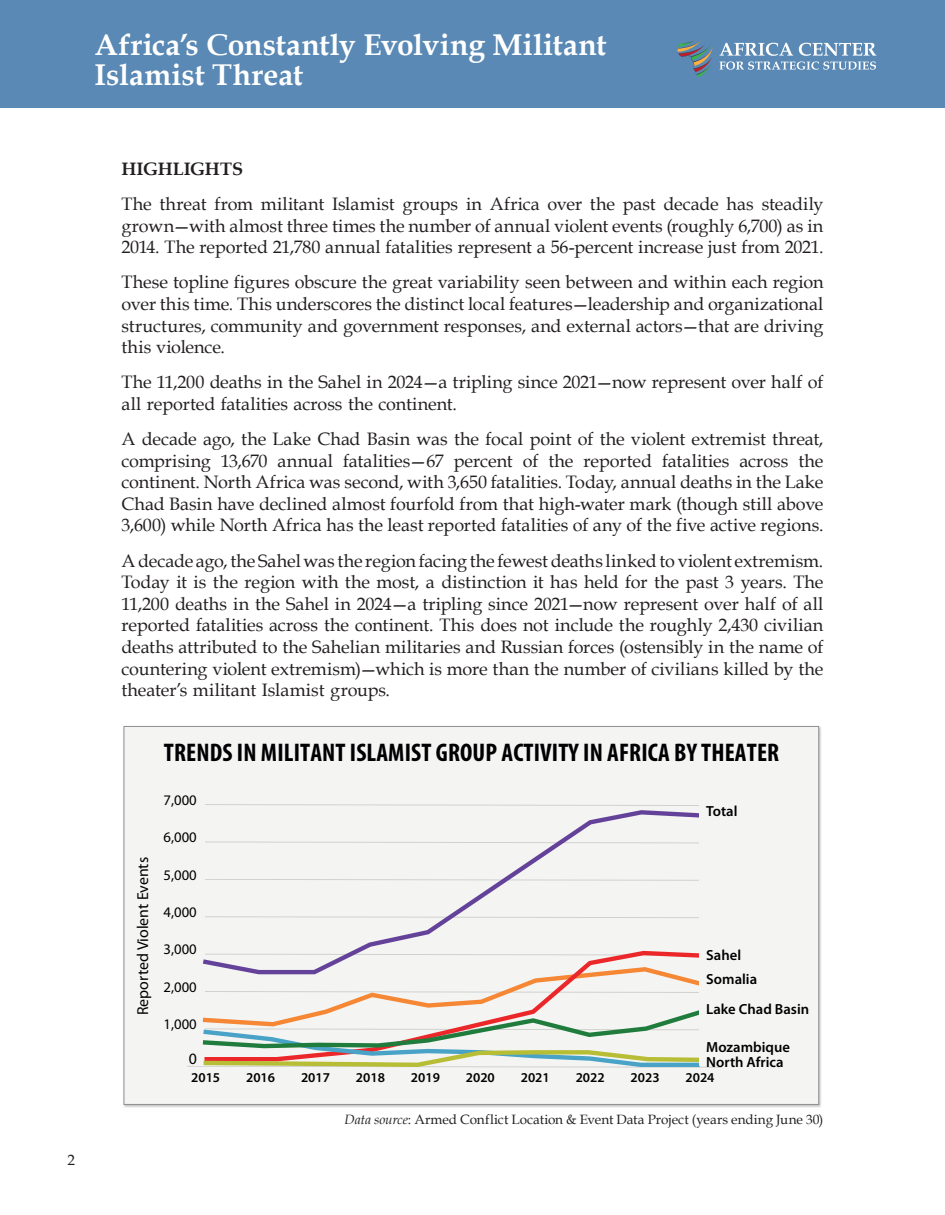
<style>
.page{position:relative;width:945px;height:1215px;background:#fff}
.page>*{position:absolute;margin:0;border:0;box-sizing:border-box;transform-origin:0 0}
.t1{font:700 30px/30px "Book Antiqua";letter-spacing:.005em;color:#fff}
.t2{font:700 condensed 25.65px "Myriad Pro";letter-spacing:.005em;color:#000003}
.t3{font:18px/21.6px "Book Antiqua";color:#231f20;text-align:justify}
.t4{font:700 18px "Book Antiqua";letter-spacing:-.005em;color:#231f20}
.t5{font:15.9px "Myriad Pro";color:#000001}
.t6{font:15px "Book Antiqua";color:#231f20}
.t7{font:600 14.7px/23.7px "Myriad Pro";color:#000001}
.t8{font:14.7px "Myriad Pro";color:#000001}
.t9{font:13.5px "Book Antiqua";color:#231f20}
.t10{font:600 13.5px "Myriad Pro";color:#000001}
.s1{font-style:italic}
</style>
<div class="page">
<div style="left:0;top:0;width:945px;height:108px;background:#5989b4"></div>
<svg style="left:677px;top:40px;width:199px;height:38px"></svg>
<div style="left:124px;top:726px;width:695px;height:378px;background:#f4f5f3"></div>
<svg style="left:182px;top:804px;width:517px;height:2px"></svg>
<div style="left:186px;top:777px;width:17px;height:287px;background:#f4f5f3"></div>
<div style="left:191px;top:794px;width:14px;height:272px;background:#f4f5f3"></div>
<svg style="left:205px;top:810px;width:494px;height:139px"></svg>
<svg style="left:202px;top:949px;width:497px;height:16px"></svg>
<svg style="left:182px;top:965px;width:540px;height:103px"></svg>
<div style="left:699px;top:793px;width:60px;height:273px;background:#f4f5f3"></div>
<h1 class="t1" style="left:94px;top:29px;width:513px">Africa’s Constantly Evolving Militant<br>Islamist Threat</h1>
<p class="t6" style="left:68px;top:1149px;width:9px">2</p>
<p class="t4" style="left:122px;top:157px;width:123px">HIGHLIGHTS</p>
<p class="t3" style="left:122px;top:193px;width:704px">The threat from militant Islamist groups in Africa over the past decade has steadily grown—with almost three times the number of annual violent events (roughly 6,700) as in 2014. The reported 21,780 annual fatalities represent a 56-percent increase just from 2021.</p>
<p class="t3" style="left:122px;top:271px;width:704px">These topline figures obscure the great variability seen between and within each region over this time. This underscores the distinct local features—leadership and organizational structures, community and government responses, and external actors—that are driving this violence.</p>
<p class="t3" style="left:122px;top:371px;width:703px">The 11,200 deaths in the Sahel in 2024—a tripling since 2021—now represent over half of all reported fatalities across the continent.</p>
<p class="t3" style="left:122px;top:428px;width:704px">A decade ago, the Lake Chad Basin was the focal point of the violent extremist threat, comprising 13,670 annual fatalities—67 percent of the reported fatalities across the continent. North Africa was second, with 3,650 fatalities. Today, annual deaths in the Lake Chad Basin have declined almost fourfold from that high-water mark (though still above 3,600) while North Africa has the least reported fatalities of any of the five active regions.</p>
<p class="t3" style="left:122px;top:549px;width:704px">A decade ago, the Sahel was the region facing the fewest deaths linked to violent extremism.<br>Today it is the region with the most, a distinction it has held for the past 3 years. The 11,200 deaths in the Sahel in 2024—a tripling since 2021—now represent over half of all reported fatalities across the continent. This does not include the roughly 2,430 civilian deaths attributed to the Sahelian militaries and Russian forces (ostensibly in the name of countering violent extremism)—which is more than the number of civilians killed by the theater’s militant Islamist groups.</p>
<h2 class="t2" style="left:164px;top:736px;width:617px">TRENDS IN MILITANT ISLAMIST GROUP ACTIVITY IN AFRICA BY THEATER</h2>
<p class="t5" style="left:133px;top:1015px;width:160px;rotate:-90deg">Reported Violent Events</p>
<p class="t8" style="left:164px;top:791px;width:35px">7,000</p>
<p class="t8" style="left:164px;top:828px;width:35px">6,000</p>
<p class="t8" style="left:164px;top:866px;width:35px">5,000</p>
<p class="t8" style="left:164px;top:903px;width:35px">4,000</p>
<p class="t8" style="left:164px;top:940px;width:35px">3,000</p>
<p class="t8" style="left:164px;top:978px;width:35px">2,000</p>
<p class="t8" style="left:164px;top:1015px;width:35px">1,000</p>
<p class="t5" style="left:189px;top:1049px;width:10px">0</p>
<p class="t10" style="left:191px;top:1069px;width:31px">2015</p>
<p class="t10" style="left:246px;top:1069px;width:31px">2016</p>
<p class="t10" style="left:301px;top:1069px;width:31px">2017</p>
<p class="t10" style="left:356px;top:1069px;width:31px">2018</p>
<p class="t10" style="left:411px;top:1069px;width:31px">2019</p>
<p class="t7" style="left:706px;top:799px;width:33px">Total</p>
<p class="t7" style="left:706px;top:943px;width:52px">Sahel<br>Somalia</p>
<p class="t7" style="left:706px;top:996px;width:104px">Lake Chad Basin</p>
<p class="t7" style="left:706px;top:1040px;width:85px;line-height:14.4px">Mozambique<br>North Africa</p>
<p class="t10" style="left:466px;top:1069px;width:31px">2020</p>
<p class="t10" style="left:521px;top:1069px;width:31px">2021</p>
<p class="t10" style="left:576px;top:1069px;width:31px">2022</p>
<p class="t10" style="left:631px;top:1069px;width:31px">2023</p>
<p class="t10" style="left:686px;top:1069px;width:31px">2024</p>
<p class="t9" style="left:345px;top:1110px;width:480px"><span class="s1">Data source</span>: Armed Conflict Location &amp; Event Data Project (years ending June 30)</p>
</div>
